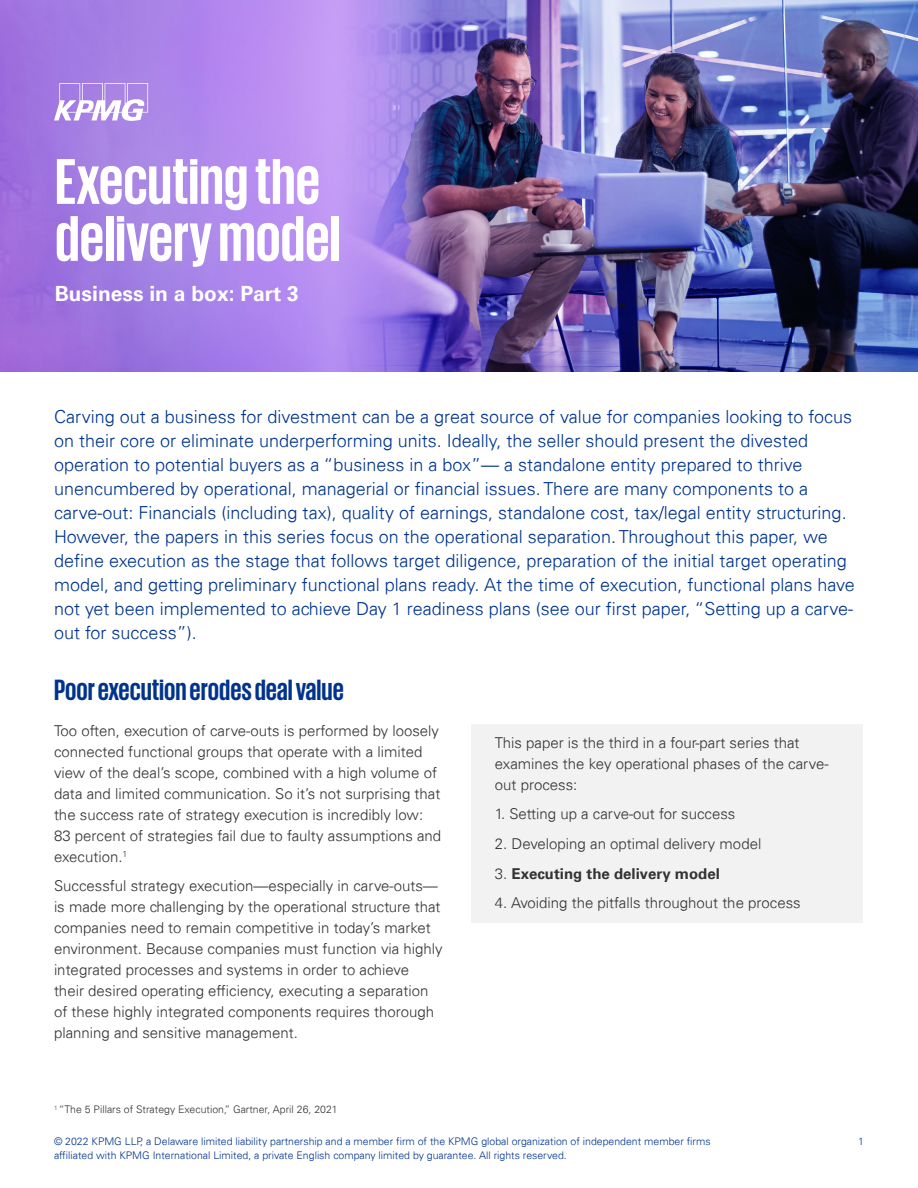
<style>
.page{position:relative;width:918px;height:1188px;background:#fff}
.page>*{position:absolute;margin:0;border:0;box-sizing:border-box;transform-origin:0 0}
.t1{font:700 66px/57px "KPMG";color:#fff}
.t2{font:700 30px "KPMG";color:#00338d}
.t3{font:700 21px "Univers";color:#fff}
.t4{font:300 18px/24px "Univers 45";color:#00338d}
.t5{font:300 15px/21px "Univers 45";color:#333}
.t6{font:700 15px "Univers";color:#333}
.t7{font:300 10.5px "Univers 45";color:#00338d}
.t8{font:300 10.5px "Univers 45";color:#333}
.s1{font-family:"Univers 45";font-weight:300}
</style>
<div class="page">
<img style="left:0;top:0;width:918px;height:372px">
<svg style="left:54px;top:83px;width:94px;height:38px"></svg>
<div style="left:471px;top:724px;width:392px;height:199px;background:#f2f2f2"></div>
<h1 class="t1" style="left:55px;top:151px;width:287px">Executing the delivery model</h1>
<h3 class="t3" style="left:55px;top:282px;width:245px">Business in a box: Part 3</h3>
<p class="t4" style="left:54px;top:405px;width:802px">Carving out a business for divestment can be a great source of value for companies looking to focus on their core or eliminate underperforming units. Ideally, the seller should present the divested operation to potential buyers as a “business in a box”— a standalone entity prepared to thrive unencumbered by operational, managerial or financial issues. There are many components to a carve-out: Financials (including tax), quality of earnings, standalone cost, tax/legal entity structuring.<br>However, the papers in this series focus on the operational separation. Throughout this paper, we define execution as the stage that follows target diligence, preparation of the initial target operating model, and getting preliminary functional plans ready. At the time of execution, functional plans have not yet been implemented to achieve Day 1 readiness plans (see our first paper, “Setting up a carve&shy;out for success”).</p>
<h2 class="t2" style="left:54px;top:675px;width:291px">Poor execution erodes deal value</h2>
<p class="t5" style="left:54px;top:720px;width:389px">Too often, execution of carve-outs is performed by loosely connected functional groups that operate with a limited view of the deal’s scope, combined with a high volume of data and limited communication. So it’s not surprising that the success rate of strategy execution is incredibly low:<br>83 percent of strategies fail due to faulty assumptions and execution.<sup>1</sup></p>
<p class="t5" style="left:54px;top:875px;width:390px">Successful strategy execution—especially in carve-outs— is made more challenging by the operational structure that companies need to remain competitive in today’s market environment. Because companies must function via highly integrated processes and systems in order to achieve their desired operating efficiency, executing a separation of these highly integrated components requires thorough planning and sensitive management.</p>
<p class="t5" style="left:495px;top:732px;width:335px">This paper is the third in a four-part series that examines the key operational phases of the carve&shy;out process:</p>
<p class="t5" style="left:495px;top:803px;width:242px">1. Setting up a carve-out for success</p>
<p class="t5" style="left:495px;top:833px;width:268px">2. Developing an optimal delivery model</p>
<p class="t6" style="left:495px;top:864px;width:227px"><span class="s1">3.</span> Executing the delivery model</p>
<p class="t5" style="left:495px;top:892px;width:307px">4. Avoiding the pitfalls throughout the process</p>
<p class="t8" style="left:54px;top:1103px;width:285px"><sup>1</sup> “The 5 Pillars of Strategy Execution,” Gartner, April 26, 2021</p>
<p class="t7" style="left:54px;top:1135px;width:658px">© 2022 KPMG LLP, a Delaware limited liability partnership and a member firm of the KPMG global organization of independent member firms</p>
<p class="t7" style="left:858px;top:1135px;width:7px">1</p>
<p class="t7" style="left:54px;top:1149px;width:514px">affiliated with KPMG International Limited, a private English company limited by guarantee. All rights reserved.</p>
</div>
